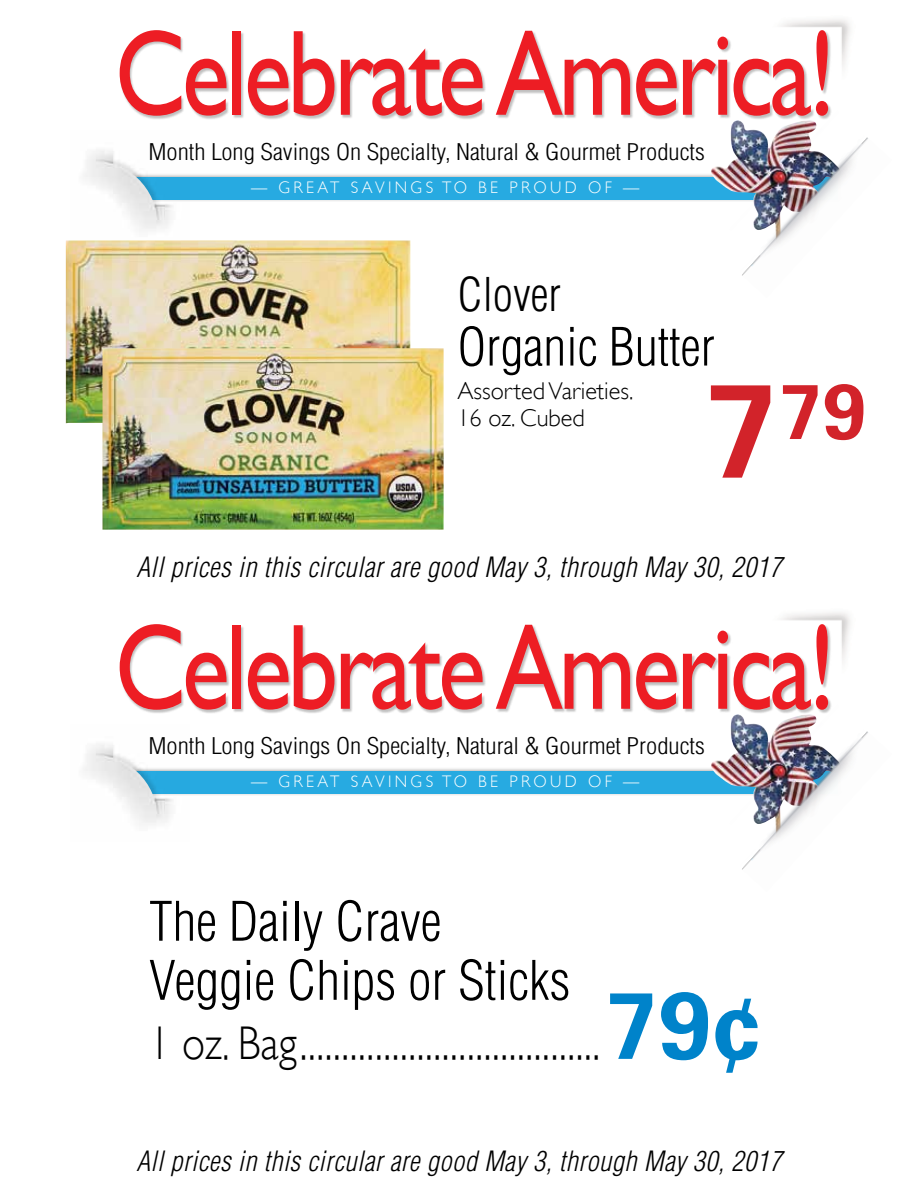
<style>
.page{position:relative;width:918px;height:1188px;background:#fff}
.page>*{position:absolute;margin:0;border:0;box-sizing:border-box;transform-origin:0 0}
.t1{font:122.4px "Gill Sans";letter-spacing:-.04em;color:#ed1d24;scale:.82 1}
.t2{font:700 94.5px "Univers";color:#0083ca}
.t3{font:700 77.7px "Univers";color:#d2232a}
.t4{font:300 condensed 53.1px/59.1px "Helvetica";color:#000}
.t5{font:300 condensed 51.45px "Helvetica";color:#000}
.t6{font:300 47.25px "Gill Sans";color:#000;scale:.9 1}
.t7{font:300 condensed 45.45px "Helvetica";color:#000}
.t8{font:italic 300 condensed 27.3px "Helvetica";letter-spacing:.02em;color:#000}
.t9{font:300 24.3px/27.3px "Gill Sans";color:#000}
.t10{font:300 condensed 22.5px "Helvetica";color:#000;scale:1.12 1}
.t11{font:300 16.8px "Gill Sans";letter-spacing:.21em;color:#fff}
.s1{font-size:133.35px}
</style>
<div class="page">
<img style="left:782px;top:19px;width:68px;height:48px">
<div style="left:112px;top:173px;width:729px;height:30px;background:#000;opacity:.33"></div>
<div style="left:115px;top:177px;width:723px;height:22px;background:#27aae1"></div>
<div style="left:120px;top:31px;width:712px;height:89px;background:#000;opacity:.25"></div>
<img style="left:84px;top:150px;width:106px;height:79px">
<img style="left:90px;top:159px;width:68px;height:66px">
<img style="left:712px;top:110px;width:156px;height:166px">
<img style="left:782px;top:612px;width:68px;height:48px">
<div style="left:112px;top:767px;width:729px;height:30px;background:#000;opacity:.33"></div>
<div style="left:115px;top:771px;width:723px;height:22px;background:#27aae1"></div>
<div style="left:120px;top:625px;width:712px;height:89px;background:#000;opacity:.25"></div>
<img style="left:84px;top:744px;width:106px;height:79px">
<img style="left:90px;top:753px;width:68px;height:66px">
<img style="left:712px;top:704px;width:156px;height:166px">
<img style="left:66px;top:240px;width:344px;height:183px">
<img style="left:102px;top:348px;width:342px;height:182px">
<h1 class="t1" style="left:115px;top:2px;width:881px">Celebrate America!</h1>
<p class="t10" style="left:149px;top:139px;width:498px">Month Long Savings On Specialty, Natural &amp; Gourmet Products</p>
<p class="t11" style="left:251px;top:178px;width:172px">— GREAT SAVINGS</p>
<p class="t11" style="left:442px;top:178px;width:199px">TO BE PROUD OF —</p>
<h3 class="t7" style="left:457px;top:268px;width:105px">Clover</h3>
<h3 class="t5" style="left:457px;top:317px;width:259px">Organic Butter</h3>
<p class="t9" style="left:457px;top:377px;width:177px">ASSORTED VARIETIES.<br>16 OZ. CUBED</p>
<h3 class="t3" style="left:706px;top:361px;width:162px"><span class="s1">7</span>79</h3>
<p class="t8" style="left:136px;top:551px;width:647px">All prices in this circular are good May 3, through May 30, 2017</p>
<h1 class="t1" style="left:115px;top:596px;width:881px">Celebrate America!</h1>
<p class="t10" style="left:149px;top:733px;width:498px">Month Long Savings On Specialty, Natural &amp; Gourmet Products</p>
<p class="t11" style="left:251px;top:772px;width:172px">— GREAT SAVINGS</p>
<p class="t11" style="left:442px;top:772px;width:199px">TO BE PROUD OF —</p>
<h3 class="t4" style="left:149px;top:892px;width:423px">The Daily Crave<br>Veggie Chips or Sticks</h3>
<h3 class="t6" style="left:149px;top:1016px;width:166px">1 OZ. BAG</h3>
<h2 class="t2" style="left:607px;top:965px;width:159px">79¢</h2>
<p class="t8" style="left:136px;top:1145px;width:647px">All prices in this circular are good May 3, through May 30, 2017</p>
</div>
